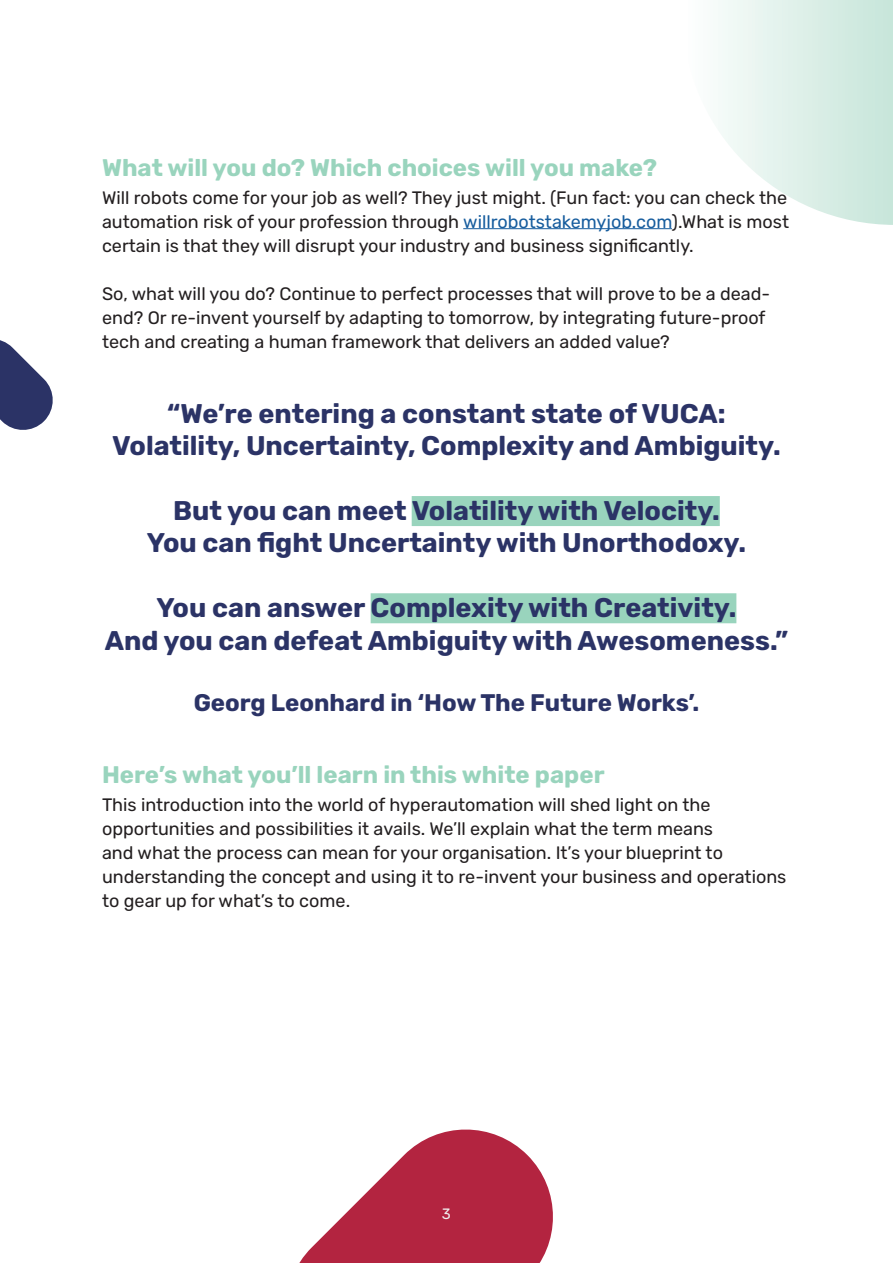
<style>
.page{position:relative;width:893px;height:1263px;background:#fff}
.page>*{position:absolute;margin:0;border:0;box-sizing:border-box;transform-origin:0 0}
.t1{font:700 27px/32.4px "Rubik";color:#2b3366;text-align:center}
.t2{font:700 24px "Rubik";color:#99d4bd}
.t3{font:700 24px "Rubik";color:#2b3366}
.t4{font:18px/24px "Rubik";color:#231f20}
.t5{font:15px "Rubik";color:#f0eded}
.s1{color:#175d9e}
</style>
<div class="page">
<svg style="left:718px;top:0;width:175px;height:225px"></svg>
<svg style="left:299px;top:1129px;width:254px;height:134px"></svg>
<hr style="left:463px;top:228px;width:209px;height:1px;background:#175d9e">
<div style="left:412px;top:496px;width:308px;height:30px;background:#99d4bd"></div>
<div style="left:371px;top:593px;width:365px;height:30px;background:#99d4bd"></div>
<svg style="left:0;top:340px;width:53px;height:90px"></svg>
<p class="t2" style="left:102px;top:153px;width:556px">What will you do? Which choices will you make?</p>
<p class="t4" style="left:102px;top:186px;width:688px;text-align:justify">Will robots come for your job as well? They just might. (Fun fact: you can check the automation risk of your profession through <span class="s1">willrobotstakemyjob.com</span>).What is most certain is that they will disrupt your industry and business significantly.</p>
<p class="t4" style="left:102px;top:282px;width:670px">So, what will you do? Continue to perfect processes that will prove to be a dead&shy;end? Or re-invent yourself by adapting to tomorrow, by integrating future-proof tech and creating a human framework that delivers an added value?</p>
<p class="t1" style="left:112px;top:398px;width:670px">“We’re entering a constant state of VUCA:<br>Volatility, Uncertainty, Complexity and Ambiguity.</p>
<p class="t1" style="left:147px;top:495px;width:601px">But you can meet Volatility with Velocity.<br>You can fight Uncertainty with Unorthodoxy.</p>
<p class="t1" style="left:157px;top:592px;width:581px">You can answer Complexity with Creativity.</p>
<p class="t1" style="left:105px;top:625px;width:685px">And you can defeat Ambiguity with Awesomeness.”</p>
<p class="t3" style="left:194px;top:688px;width:507px">Georg Leonhard in ‘How The Future Works’.</p>
<p class="t2" style="left:102px;top:761px;width:504px">Here’s what you’ll learn in this white paper</p>
<p class="t4" style="left:102px;top:794px;width:686px">This introduction into the world of hyperautomation will shed light on the opportunities and possibilities it avails. We’ll explain what the term means<br>and what the process can mean for your organisation. It’s your blueprint to understanding the concept and using it to re-invent your business and operations to gear up for what’s to come.</p>
<p class="t5" style="left:442px;top:1205px;width:11px">3</p>
</div>
